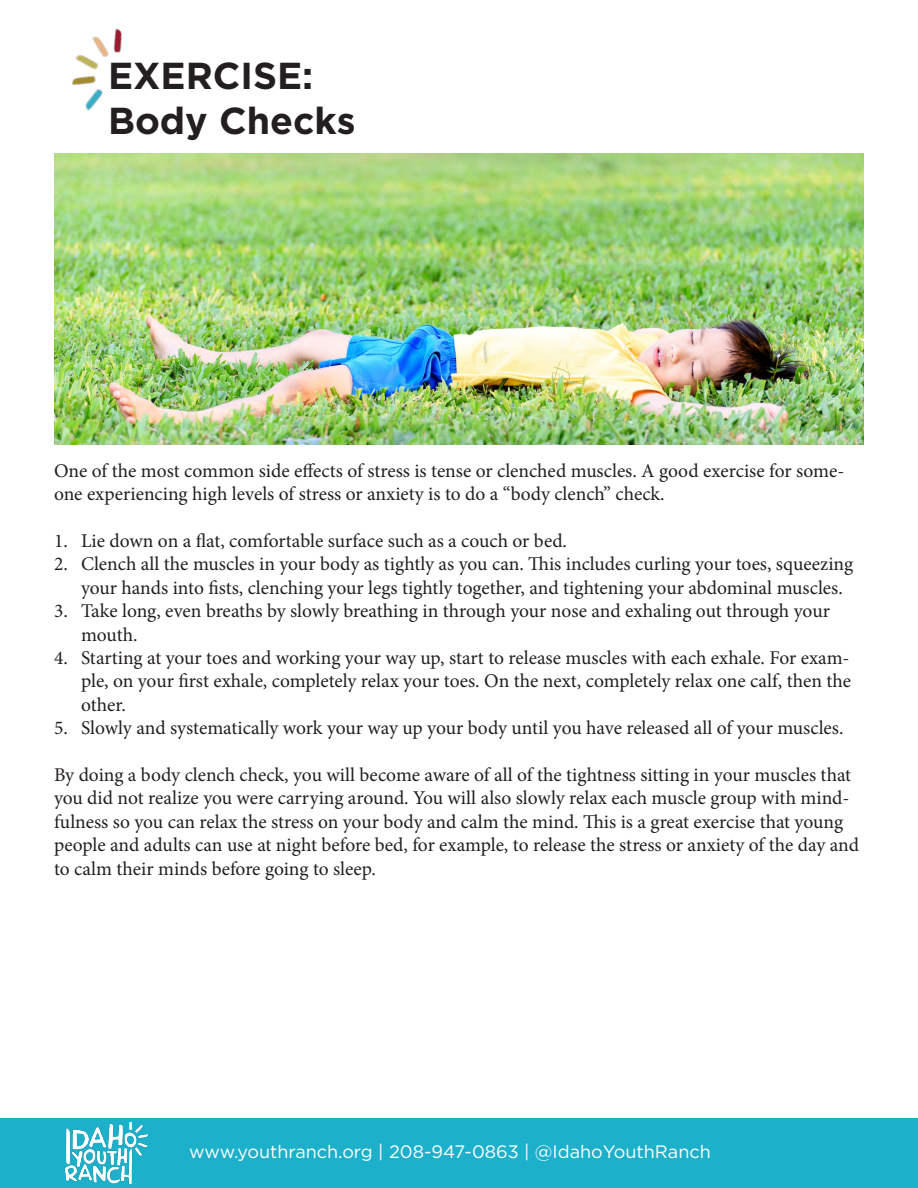
<style>
.page{position:relative;width:918px;height:1188px;background:#fff}
.page>*{position:absolute;margin:0;border:0;box-sizing:border-box;transform-origin:0 0}
.t1{font:700 37.5px "Gotham";color:#231f20}
.t2{font:19.5px/23.4px "Minion Pro";color:#231f20}
.t3{font:18px "Gotham";color:#fff}
</style>
<div class="page">
<img style="left:54px;top:28px;width:147px;height:126px">
<div style="left:0;top:1118px;width:918px;height:70px;background:#1cb0ca"></div>
<img style="left:54px;top:154px;width:810px;height:291px">
<img style="left:65px;top:1122px;width:83px;height:63px">
<p class="t1" style="left:108px;top:51px;width:207px">EXERCISE:</p>
<p class="t1" style="left:108px;top:96px;width:249px">Body Checks</p>
<p class="t2" style="left:54px;top:459px;width:792px">One of the most common side effects of stress is tense or clenched muscles. A good exercise for some&shy;one experiencing high levels of stress or anxiety is to do a “body clench” check.</p>
<p class="t2" style="left:54px;top:529px;width:515px">1. Lie down on a flat, comfortable surface such as a couch or bed.</p>
<p class="t2" style="left:81px;top:553px;width:774px;text-indent:-27px">2. Clench all the muscles in your body as tightly as you can. This includes curling your toes, squeezing your hands into fists, clenching your legs tightly together, and tightening your abdominal muscles.</p>
<p class="t2" style="left:81px;top:599px;width:750px;text-indent:-27px">3. Take long, even breaths by slowly breathing in through your nose and exhaling out through your mouth.</p>
<p class="t2" style="left:81px;top:646px;width:772px;text-align:justify;text-indent:-27px">4. Starting at your toes and working your way up, start to release muscles with each exhale. For exam&shy;ple, on your first exhale, completely relax your toes. On the next, completely relax one calf, then the other.</p>
<p class="t2" style="left:54px;top:716px;width:791px">5. Slowly and systematically work your way up your body until you have released all of your muscles.</p>
<p class="t2" style="left:54px;top:763px;width:807px">By doing a body clench check, you will become aware of all of the tightness sitting in your muscles that you did not realize you were carrying around. You will also slowly relax each muscle group with mind&shy;fulness so you can relax the stress on your body and calm the mind. This is a great exercise that young people and adults can use at night before bed, for example, to release the stress or anxiety of the day and to calm their minds before going to sleep.</p>
<p class="t3" style="left:189px;top:1141px;width:523px">www.youthranch.org | 208-947-0863 | @IdahoYouthRanch</p>
</div>
